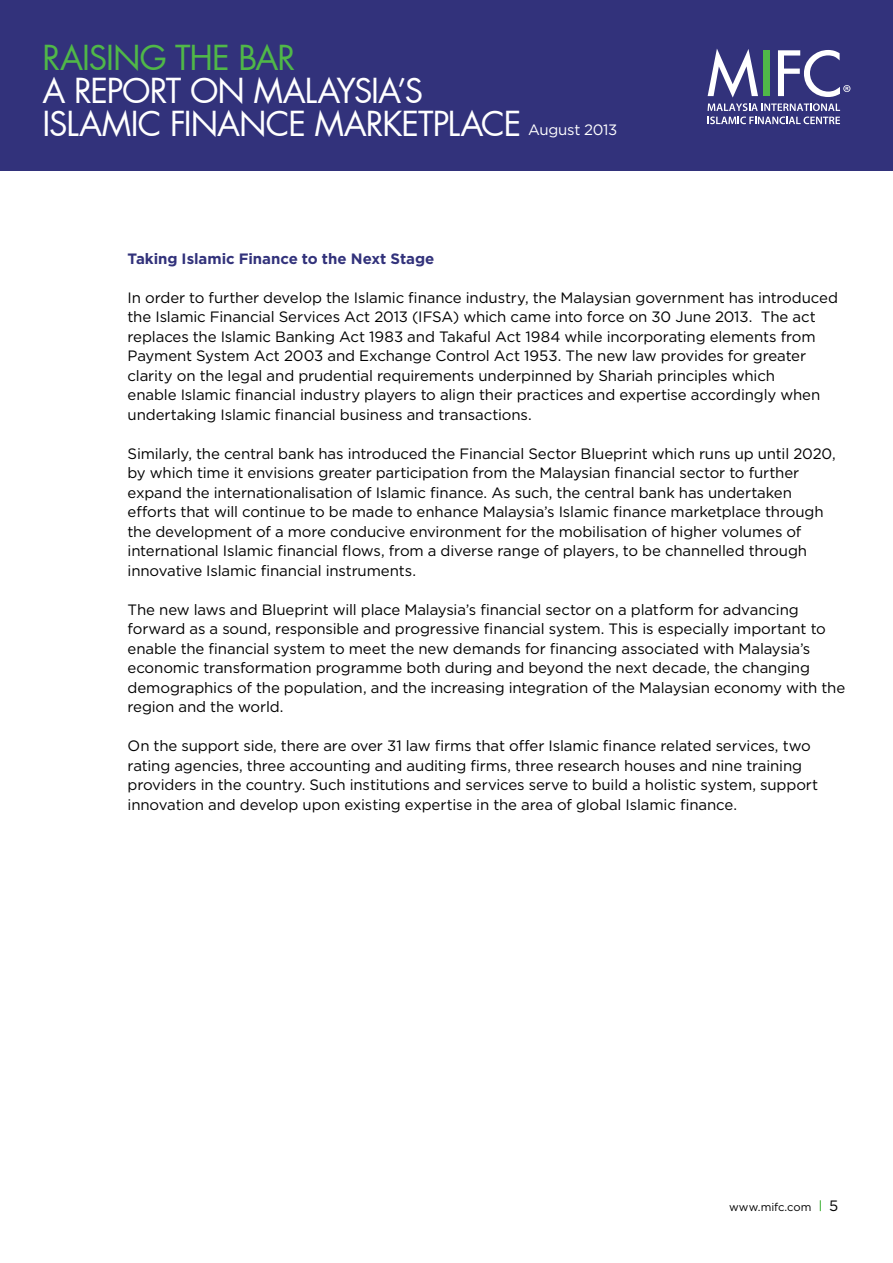
<style>
.page{position:relative;width:893px;height:1263px;background:#fff}
.page>*{position:absolute;margin:0;border:0;box-sizing:border-box;transform-origin:0 0}
.t1{font:33px/33px "Futura Book TBWA";letter-spacing:-.035em;color:#fff}
.t2{font:33px "Futura Book TBWA";letter-spacing:-.03em;color:#50b848}
.t3{font:15px/19.5px "Gotham";letter-spacing:-.01em;color:#000}
.t4{font:700 15px "Gotham";letter-spacing:-.005em;color:#32327b}
.t5{font:11.25px "Gotham";letter-spacing:-.005em;color:#000}
.s1{font-family:"Gotham";font-size:15px}
.s2{font-size:15px}
</style>
<div class="page">
<div style="left:0;top:0;width:893px;height:170px;background:#32327b"></div>
<svg style="left:707px;top:117px;width:133px;height:7px"></svg>
<svg style="left:707px;top:49px;width:143px;height:62px"></svg>
<h1 class="t2" style="left:43px;top:35px;width:254px">RAISING THE BAR</h1>
<h1 class="t1" style="left:43px;top:74px;width:576px">A REPORT ON MALAYSIA’S<br>ISLAMIC FINANCE MARKETPLACE <span class="s1">August 2013</span></h1>
<p class="t4" style="left:128px;top:248px;width:308px">Taking Islamic Finance to the Next Stage</p>
<p class="t3" style="left:128px;top:287px;width:712px">In order to further develop the Islamic finance industry, the Malaysian government has introduced the Islamic Financial Services Act 2013 (IFSA) which came into force on 30 June 2013. The act replaces the Islamic Banking Act 1983 and Takaful Act 1984 while incorporating elements from Payment System Act 2003 and Exchange Control Act 1953. The new law provides for greater clarity on the legal and prudential requirements underpinned by Shariah principles which<br>enable Islamic financial industry players to align their practices and expertise accordingly when undertaking Islamic financial business and transactions.</p>
<p class="t3" style="left:128px;top:443px;width:710px">Similarly, the central bank has introduced the Financial Sector Blueprint which runs up until 2020, by which time it envisions greater participation from the Malaysian financial sector to further expand the internationalisation of Islamic finance. As such, the central bank has undertaken efforts that will continue to be made to enhance Malaysia’s Islamic finance marketplace through the development of a more conducive environment for the mobilisation of higher volumes of international Islamic financial flows, from a diverse range of players, to be channelled through innovative Islamic financial instruments.</p>
<p class="t3" style="left:128px;top:599px;width:719px">The new laws and Blueprint will place Malaysia’s financial sector on a platform for advancing forward as a sound, responsible and progressive financial system. This is especially important to enable the financial system to meet the new demands for financing associated with Malaysia’s economic transformation programme both during and beyond the next decade, the changing demographics of the population, and the increasing integration of the Malaysian economy with the region and the world.</p>
<p class="t3" style="left:128px;top:736px;width:692px">On the support side, there are over 31 law firms that offer Islamic finance related services, two rating agencies, three accounting and auditing firms, three research houses and nine training providers in the country. Such institutions and services serve to build a holistic system, support innovation and develop upon existing expertise in the area of global Islamic finance.</p>
<p class="t5" style="left:729px;top:1200px;width:111px">www.mifc.com <span class="s2">5</span></p>
</div>
